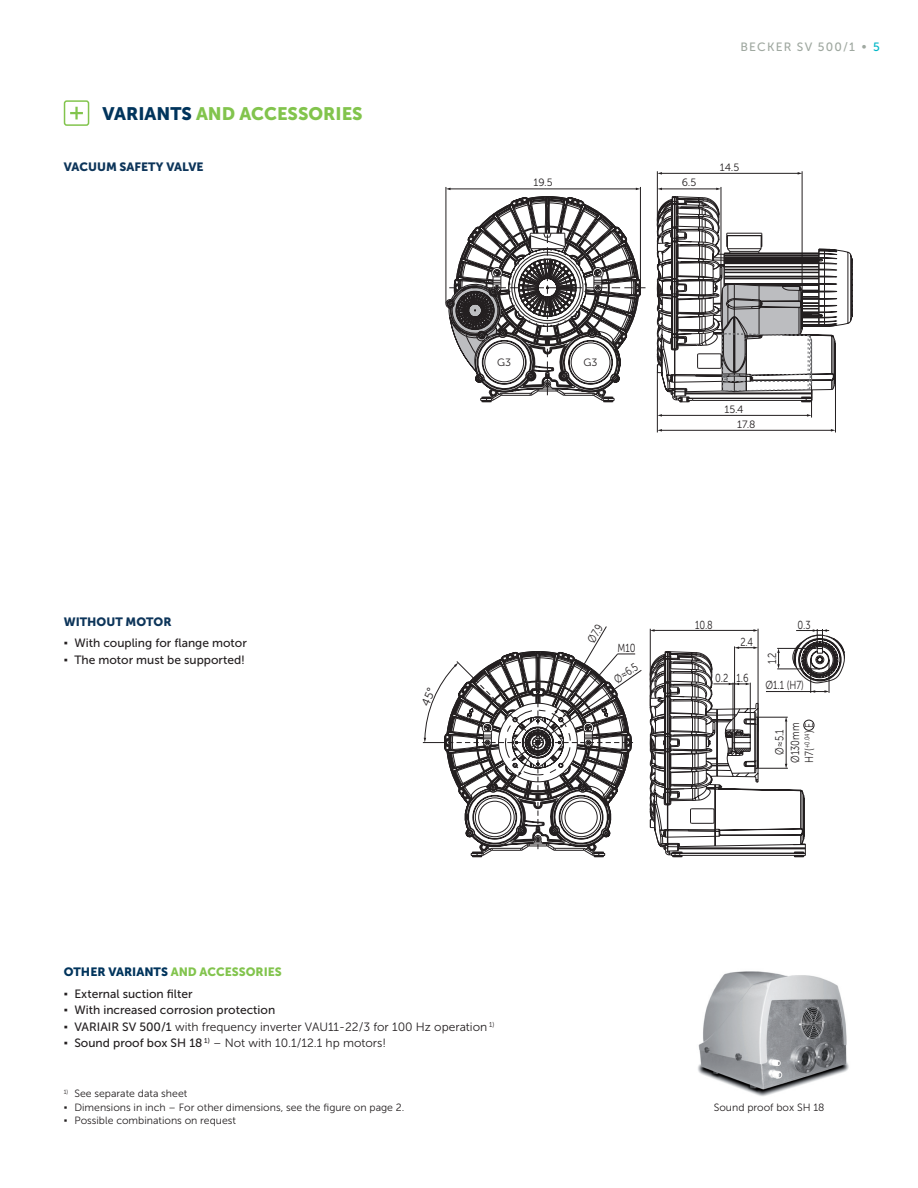
<style>
.page{position:relative;width:918px;height:1188px;background:#fff}
.page>*{position:absolute;margin:0;border:0;box-sizing:border-box;transform-origin:0 0}
.t1{font:18px "Museo Sans 900";color:#82c44d}
.t2{font:12px/16.5px "Museo Sans 300";color:#231f20}
.t3{font:12px/16.5px "Museo Sans 500";color:#231f20}
.t4{font:12px "Museo Sans 900";color:#0d355a}
.t5{font:12px "Museo Sans 900";color:#82c44d}
.t6{font:12px "Museo Sans 500";letter-spacing:.1em;color:#9fa8a0}
.t7{font:700 12px/16.5px "Verdana";color:#231f20;text-align:justify}
.t8{font:11.7px/14px "Museo Sans 300";color:#231f20;scale:.8 1}
.t9{font:10.5px/13.5px "Museo Sans 300";color:#231f20}
.t10{font:700 10.5px/13.5px "Verdana";color:#231f20}
.t11{font:6.75px "Museo Sans 300";color:#231f20;scale:.8 1}
.t12{font:6.15px "Museo Sans 300";color:#231f20}
.s1{color:#00345c}
.s2{color:#00b7c7}
.s3{font-family:"Museo Sans 500"}
</style>
<div class="page">
<div style="left:64px;top:100px;width:25px;height:26px;border:2px solid #82c44d;border-radius:2px"></div>
<svg style="left:70px;top:107px;width:13px;height:12px"></svg>
<img style="left:698px;top:971px;width:151px;height:126px">
<hr style="left:640px;top:187px;width:1px;height:95px;background:#231f20">
<hr style="left:446px;top:187px;width:1px;height:116px;background:#231f20">
<hr style="left:721px;top:187px;width:1px;height:123px;background:#231f20">
<hr style="left:657px;top:171px;width:1px;height:55px;background:#231f20">
<hr style="left:661px;top:189px;width:56px;height:1px;background:#231f20">
<hr style="left:661px;top:173px;width:137px;height:1px;background:#231f20">
<hr style="left:661px;top:415px;width:147px;height:1px;background:#231f20">
<hr style="left:811px;top:339px;width:1px;height:79px;background:#231f20">
<hr style="left:661px;top:430px;width:171px;height:1px;background:#231f20">
<hr style="left:835px;top:380px;width:1px;height:52px;background:#231f20">
<hr style="left:657px;top:372px;width:1px;height:60px;background:#231f20">
<svg style="left:446px;top:188px;width:200px;height:214px"></svg>
<svg style="left:657px;top:196px;width:196px;height:206px"></svg>
<hr style="left:802px;top:171px;width:1px;height:120px;background:#231f20">
<svg style="left:422px;top:626px;width:423px;height:231px"></svg>
<h1 class="t1" style="left:102px;top:103px;width:262px"><span class="s1">VARIANTS</span> AND ACCESSORIES</h1>
<p class="t4" style="left:64px;top:160px;width:141px">VACUUM SAFETY VALVE</p>
<p class="t4" style="left:64px;top:615px;width:109px">WITHOUT MOTOR</p>
<p class="t7" style="left:64px;top:635px;width:6px">▪ ▪</p>
<p class="t3" style="left:74px;top:635px;width:174px">With coupling for flange motor<br>The motor must be supported!</p>
<p class="t6" style="left:740px;top:40px;width:141px">BECKER SV 500/1 • <span class="s2">5</span></p>
<p class="t9" style="left:533px;top:176px;width:21px">19.5</p>
<p class="t9" style="left:682px;top:176px;width:16px">6.5</p>
<p class="t9" style="left:720px;top:161px;width:21px">14.5</p>
<p class="t9" style="left:497px;top:356px;width:15px">G3</p>
<p class="t9" style="left:584px;top:356px;width:15px">G3</p>
<p class="t9" style="left:737px;top:402px;width:20px;line-height:14.9px;text-indent:-13px">15.4<br>17.8</p>
<p class="t8" style="left:584px;top:638px;width:26px;rotate:-59deg">Ø7.9</p>
<p class="t8" style="left:618px;top:641px;width:24px">M10</p>
<p class="t8" style="left:695px;top:618px;width:24px">10.8</p>
<p class="t8" style="left:740px;top:635px;width:17px">2.4</p>
<p class="t8" style="left:611px;top:675px;width:34px;rotate:-35deg">Ø≈6.5</p>
<p class="t8" style="left:715px;top:671px;width:43px">0.2 1.6</p>
<p class="t8" style="left:765px;top:664px;width:16px;rotate:-90deg">1.2</p>
<p class="t8" style="left:798px;top:618px;width:18px">0.3</p>
<p class="t8" style="left:766px;top:678px;width:49px">Ø1.1 (H7)</p>
<p class="t8" style="left:802px;top:733px;width:15px;rotate:-90deg">) E</p>
<p class="t8" style="left:788px;top:763px;width:52px;rotate:-90deg">Ø130mm<br>H7(</p>
<p class="t8" style="left:772px;top:755px;width:33px;rotate:-90deg">Ø≈5.1</p>
<p class="t11" style="left:804px;top:748px;width:20px;rotate:-90deg">+0.04</p>
<p class="t5" style="left:64px;top:965px;width:220px"><span class="s1">OTHER VARIANTS</span> AND ACCESSORIES</p>
<p class="t7" style="left:64px;top:985px;width:6px">▪ ▪ ▪ ▪</p>
<p class="t3" style="left:74px;top:985px;width:202px">External suction filter<br>With increased corrosion protection</p>
<p class="t2" style="left:74px;top:1018px;width:422px"><span class="s3">VARIAIR SV 500/1</span> with frequency inverter VAU11-22/3 for 100 Hz operation <sup>1)<br></sup><span class="s3">Sound proof box SH 18</span> <sup>1)</sup> – Not with 10.1/12.1 hp motors!</p>
<p class="t12" style="left:64px;top:1088px;width:6px">1)</p>
<p class="t10" style="left:64px;top:1100px;width:5px">▪ ▪</p>
<p class="t9" style="left:74px;top:1087px;width:332px">See separate data sheet<br>Dimensions in inch – For other dimensions, see the figure on page 2.<br>Possible combinations on request</p>
<p class="t9" style="left:714px;top:1100px;width:112px">Sound proof box SH 18</p>
</div>
